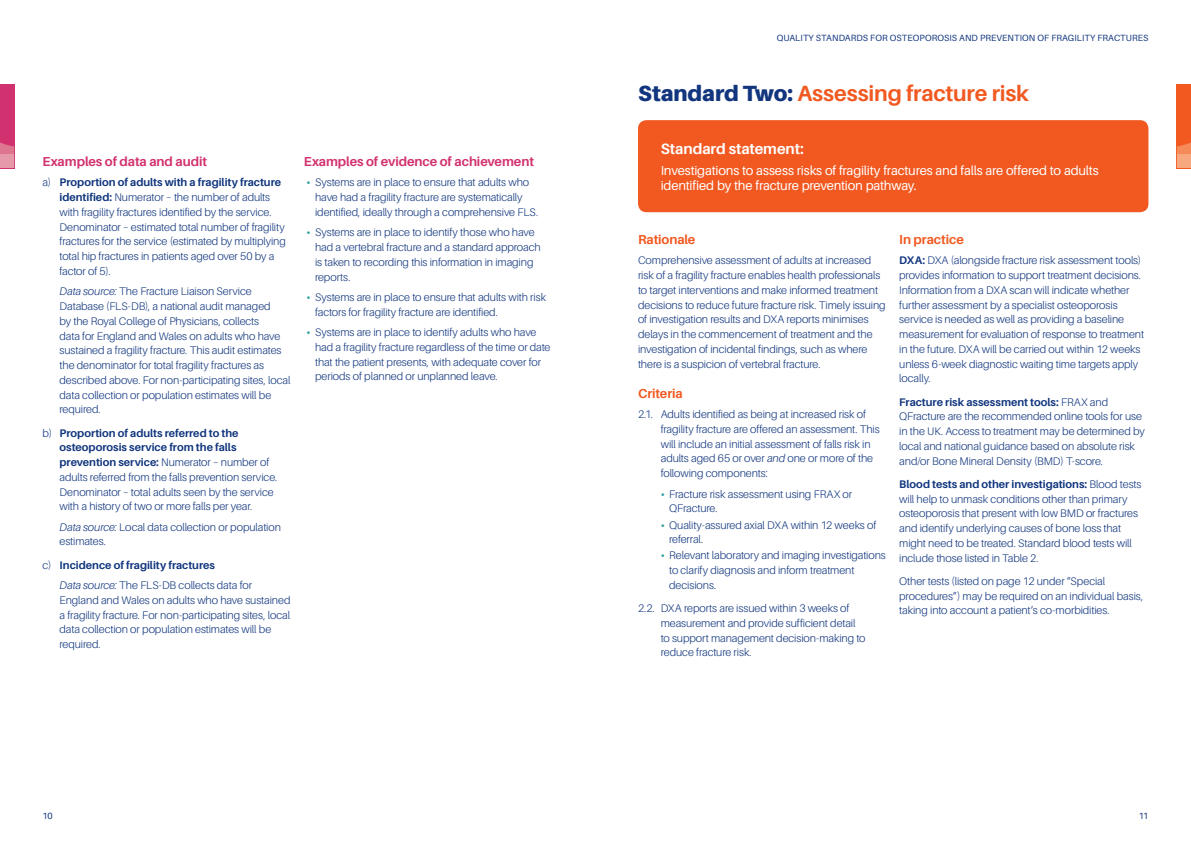
<style>
.page{position:relative;width:1191px;height:842px;background:#fff}
.page>*{position:absolute;margin:0;border:0;box-sizing:border-box;transform-origin:0 0}
.Heading_1{font:700 22px "Aileron";letter-spacing:-.01em;color:#f15921}
.t1{font:700 15px "Aileron";letter-spacing:-.01em;color:#fff}
.t2{font:13px/14.8px "Aileron";letter-spacing:-.015em;color:#fff}
.Heading_2{font:700 13px "Aileron";letter-spacing:-.005em;color:#d2316f}
.Heading_2-2{font:700 13px "Aileron";letter-spacing:-.01em;color:#f15921}
.List_Paragraph_last{font:300 11px/14.8px "Aileron";letter-spacing:-.01em;color:#11367e}
.List_Paragraph{font:300 11px/14.8px "Aileron";letter-spacing:-.01em;color:#11367e}
.t3{font:700 11px "Aileron";letter-spacing:-.005em;color:#11367e}
.t4{font:9px "Aileron";letter-spacing:.01em;color:#11367e}
.s1{font-weight:700}
.s2{font-style:italic}
.s3{font-weight:300}
.s4{font-weight:700;color:#2c9f9d}
.s5{font-weight:900;color:#11367e}
</style>
<div class="page">
<div style="left:638px;top:120px;width:510px;height:92px;background:#f15921;border-radius:9px"></div>
<div style="left:0;top:84px;width:14px;height:84px;background:#d2316f"></div>
<svg style="left:0;top:142px;width:14px;height:26px"></svg>
<div style="left:1176px;top:84px;width:15px;height:84px;background:#f15921"></div>
<svg style="left:1176px;top:142px;width:15px;height:26px"></svg>
<p class="Heading_2" style="left:43px;top:154px;width:166px">Examples of data and audit</p>
<p class="List_Paragraph_last" style="left:60px;top:175px;width:228px;text-indent:-17px">a) <span class="s1">Proportion of adults with a fragility fracture identified:</span> Numerator – the number of adults with fragility fractures identified by the service.<br>Denominator – estimated total number of fragility fractures for the service (estimated by multiplying total hip fractures in patients aged over 50 by a factor of 5).</p>
<p class="List_Paragraph_last" style="left:60px;top:284px;width:232px"><span class="s2">Data source:</span> The Fracture Liaison Service Database (FLS-DB), a national audit managed<br>by the Royal College of Physicians, collects<br>data for England and Wales on adults who have sustained a fragility fracture. This audit estimates the denominator for total fragility fractures as described above. For non-participating sites, local data collection or population estimates will be required.</p>
<p class="List_Paragraph_last" style="left:60px;top:425px;width:219px;text-indent:-17px">b) <span class="s1">Proportion of adults referred to the osteoporosis service from the falls prevention service:</span> Numerator – number of adults referred from the falls prevention service.<br>Denominator – total adults seen by the service with a history of two or more falls per year.</p>
<p class="List_Paragraph_last" style="left:60px;top:520px;width:223px"><span class="s2">Data source:</span> Local data collection or population estimates.</p>
<p class="t3" style="left:43px;top:559px;width:174px"><span class="s3">c)</span> Incidence of fragility fractures</p>
<p class="List_Paragraph_last" style="left:60px;top:578px;width:232px"><span class="s2">Data source:</span> The FLS-DB collects data for England and Wales on adults who have sustained a fragility fracture. For non-participating sites, local data collection or population estimates will be required.</p>
<p class="Heading_2" style="left:304px;top:154px;width:232px">Examples of evidence of achievement</p>
<p class="List_Paragraph" style="left:315px;top:175px;width:224px;text-indent:-9px"><span class="s4">•</span> Systems are in place to ensure that adults who have had a fragility fracture are systematically identified, ideally through a comprehensive FLS.</p>
<p class="List_Paragraph" style="left:315px;top:225px;width:227px;text-indent:-9px"><span class="s4">•</span> Systems are in place to identify those who have had a vertebral fracture and a standard approach is taken to recording this information in imaging reports.</p>
<p class="List_Paragraph" style="left:315px;top:290px;width:232px;text-indent:-9px"><span class="s4">•</span> Systems are in place to ensure that adults with risk factors for fragility fracture are identified.</p>
<p class="List_Paragraph_last" style="left:315px;top:325px;width:237px;text-indent:-9px"><span class="s4">•</span> Systems are in place to identify adults who have had a fragility fracture regardless of the time or date that the patient presents, with adequate cover for periods of planned or unplanned leave.</p>
<p class="t4" style="left:43px;top:811px;width:12px">10</p>
<p class="t4" style="left:776px;top:33px;width:373px">QUALITY STANDARDS FOR OSTEOPOROSIS AND PREVENTION OF FRAGILITY FRACTURES</p>
<p class="Heading_1" style="left:638px;top:81px;width:392px"><span class="s5">Standard Two:</span> Assessing fracture risk</p>
<p class="t1" style="left:660px;top:141px;width:145px">Standard statement:</p>
<p class="t2" style="left:660px;top:163px;width:439px">Investigations to assess risks of fragility fractures and falls are offered to adults identified by the fracture prevention pathway.</p>
<p class="Heading_2-2" style="left:638px;top:232px;width:59px">Rationale</p>
<p class="List_Paragraph_last" style="left:638px;top:253px;width:249px">Comprehensive assessment of adults at increased risk of a fragility fracture enables health professionals to target interventions and make informed treatment decisions to reduce future fracture risk. Timely issuing of investigation results and DXA reports minimises delays in the commencement of treatment and the investigation of incidental findings, such as where there is a suspicion of vertebral fracture.</p>
<p class="Heading_2-2" style="left:638px;top:386px;width:46px">Criteria</p>
<p class="List_Paragraph_last" style="left:660px;top:407px;width:220px;text-indent:-23px">2.1. Adults identified as being at increased risk of fragility fracture are offered an assessment. This will include an initial assessment of falls risk in adults aged 65 or over <span class="s2">and</span> one or more of the following components:</p>
<p class="List_Paragraph" style="left:669px;top:486px;width:184px;text-indent:-9px"><span class="s4">•</span> Fracture risk assessment using FRAX or<br>QFracture.</p>
<p class="List_Paragraph" style="left:669px;top:517px;width:209px;text-indent:-9px"><span class="s4">•</span> Quality-assured axial DXA within 12 weeks of referral.</p>
<p class="List_Paragraph_last" style="left:669px;top:548px;width:218px;text-indent:-9px"><span class="s4">•</span> Relevant laboratory and imaging investigations to clarify diagnosis and inform treatment decisions.</p>
<p class="List_Paragraph_last" style="left:660px;top:601px;width:206px;text-indent:-23px">2.2. DXA reports are issued within 3 weeks of measurement and provide sufficient detail to support management decision-making to reduce fracture risk.</p>
<p class="Heading_2-2" style="left:899px;top:232px;width:66px">In practice</p>
<p class="List_Paragraph_last" style="left:899px;top:253px;width:246px"><span class="s1">DXA:</span> DXA (alongside fracture risk assessment tools) provides information to support treatment decisions.<br>Information from a DXA scan will indicate whether further assessment by a specialist osteoporosis service is needed as well as providing a baseline measurement for evaluation of response to treatment in the future. DXA will be carried out within 12 weeks unless 6-week diagnostic waiting time targets apply locally.</p>
<p class="List_Paragraph_last" style="left:899px;top:394px;width:247px"><span class="s1">Fracture risk assessment tools:</span> FRAX and QFracture are the recommended online tools for use in the UK. Access to treatment may be determined by local and national guidance based on absolute risk and/or Bone Mineral Density (BMD) T-score.</p>
<p class="List_Paragraph_last" style="left:899px;top:477px;width:244px"><span class="s1">Blood tests and other investigations:</span> Blood tests will help to unmask conditions other than primary osteoporosis that present with low BMD or fractures and identify underlying causes of bone loss that might need to be treated. Standard blood tests will include those listed in Table 2.</p>
<p class="List_Paragraph_last" style="left:899px;top:574px;width:245px">Other tests (listed on page 12 under “Special procedures”) may be required on an individual basis, taking into account a patient’s co-morbidities.</p>
<p class="t4" style="left:1138px;top:811px;width:11px">11</p>
</div>
